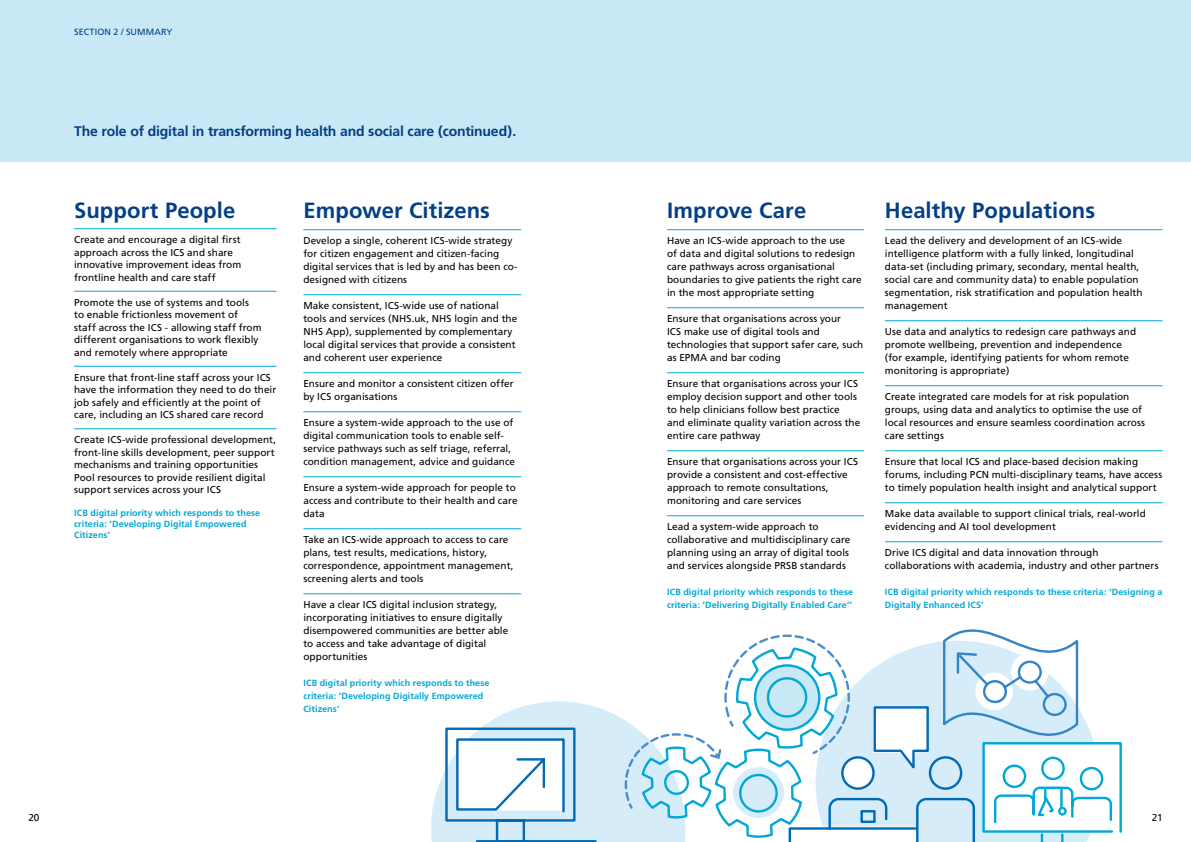
<style>
.page{position:relative;width:1191px;height:842px;background:#fff}
.page>*{position:absolute;margin:0;border:0;box-sizing:border-box;transform-origin:0 0}
.t1{font:700 22px "Frutiger";letter-spacing:.005em;color:#033f84}
.t2{font:700 14px "Frutiger";letter-spacing:-.015em;color:#033f84}
.t3{font:10px/13px "Frutiger";letter-spacing:.005em;color:#000}
.t4{font:700 9px/13px "Frutiger";letter-spacing:.01em;color:#00a8d7}
.t5{font:9px "Frutiger";letter-spacing:.015em;color:#033f84}
</style>
<div class="page">
<div style="left:0;top:0;width:1191px;height:162px;background:#c8e8f6"></div>
<hr style="left:303px;top:229px;width:218px;height:1px;background:#00a8d7">
<hr style="left:303px;top:294px;width:218px;height:1px;background:#00a8d7">
<hr style="left:303px;top:372px;width:218px;height:1px;background:#00a8d7">
<hr style="left:303px;top:411px;width:218px;height:1px;background:#00a8d7">
<hr style="left:303px;top:476px;width:218px;height:1px;background:#00a8d7">
<hr style="left:303px;top:528px;width:218px;height:1px;background:#00a8d7">
<hr style="left:303px;top:593px;width:218px;height:1px;background:#00a8d7">
<hr style="left:667px;top:229px;width:197px;height:1px;background:#00a8d7">
<hr style="left:667px;top:307px;width:197px;height:1px;background:#00a8d7">
<hr style="left:667px;top:372px;width:197px;height:1px;background:#00a8d7">
<hr style="left:667px;top:450px;width:197px;height:1px;background:#00a8d7">
<hr style="left:667px;top:515px;width:197px;height:1px;background:#00a8d7">
<hr style="left:885px;top:229px;width:277px;height:1px;background:#00a8d7">
<hr style="left:885px;top:320px;width:277px;height:1px;background:#00a8d7">
<hr style="left:885px;top:385px;width:277px;height:1px;background:#00a8d7">
<hr style="left:885px;top:450px;width:277px;height:1px;background:#00a8d7">
<hr style="left:885px;top:502px;width:277px;height:1px;background:#00a8d7">
<hr style="left:885px;top:541px;width:277px;height:1px;background:#00a8d7">
<svg style="left:431px;top:629px;width:691px;height:213px"></svg>
<div style="left:860px;top:810px;width:15px;height:13px;border:2px solid #006ab4"></div>
<hr style="left:74px;top:228px;width:202px;height:1px;background:#00a8d7">
<hr style="left:74px;top:291px;width:202px;height:1px;background:#00a8d7">
<hr style="left:74px;top:366px;width:202px;height:1px;background:#00a8d7">
<hr style="left:74px;top:428px;width:202px;height:1px;background:#00a8d7">
<p class="t5" style="left:74px;top:28px;width:100px">SECTION 2 / SUMMARY</p>
<h2 class="t2" style="left:74px;top:125px;width:444px">The role of digital in transforming health and social care (continued).</h2>
<h1 class="t1" style="left:74px;top:202px;width:163px">Support People</h1>
<p class="t3" style="left:74px;top:234px;width:169px;line-height:12.5px">Create and encourage a digital first approach across the ICS and share innovative improvement ideas from frontline health and care staff</p>
<p class="t3" style="left:74px;top:297px;width:189px;line-height:12.5px">Promote the use of systems and tools<br>to enable frictionless movement of staff across the ICS - allowing staff from different organisations to work flexibly and remotely where appropriate</p>
<p class="t3" style="left:74px;top:372px;width:204px;line-height:12.5px">Ensure that front-line staff across your ICS have the information they need to do their job safely and efficiently at the point of care, including an ICS shared care record</p>
<p class="t3" style="left:74px;top:434px;width:203px;line-height:12.5px">Create ICS-wide professional development, front-line skills development, peer support mechanisms and training opportunities Pool resources to provide resilient digital support services across your ICS</p>
<p class="t4" style="left:74px;top:508px;width:188px;line-height:10.8px">ICB digital priority which responds to these criteria: ‘Developing Digital Empowered<br>Citizens’</p>
<h1 class="t1" style="left:303px;top:202px;width:188px">Empower Citizens</h1>
<p class="t3" style="left:303px;top:235px;width:216px">Develop a single, coherent ICS-wide strategy for citizen engagement and citizen-facing digital services that is led by and has been co&shy;designed with citizens</p>
<p class="t3" style="left:303px;top:300px;width:215px">Make consistent, ICS-wide use of national tools and services (NHS.uk, NHS login and the NHS App), supplemented by complementary local digital services that provide a consistent and coherent user experience</p>
<p class="t3" style="left:303px;top:378px;width:212px">Ensure and monitor a consistent citizen offer by ICS organisations</p>
<p class="t3" style="left:303px;top:417px;width:213px">Ensure a system-wide approach to the use of digital communication tools to enable self&shy;service pathways such as self triage, referral, condition management, advice and guidance</p>
<p class="t3" style="left:303px;top:482px;width:216px">Ensure a system-wide approach for people to access and contribute to their health and care data</p>
<p class="t3" style="left:303px;top:534px;width:212px">Take an ICS-wide approach to access to care plans, test results, medications, history, correspondence, appointment management, screening alerts and tools</p>
<p class="t3" style="left:303px;top:599px;width:206px">Have a clear ICS digital inclusion strategy, incorporating initiatives to ensure digitally disempowered communities are better able to access and take advantage of digital opportunities</p>
<p class="t4" style="left:303px;top:677px;width:188px">ICB digital priority which responds to these criteria: ‘Developing Digitally Empowered<br>Citizens’</p>
<h1 class="t1" style="left:667px;top:202px;width:141px">Improve Care</h1>
<p class="t3" style="left:667px;top:235px;width:196px">Have an ICS-wide approach to the use<br>of data and digital solutions to redesign care pathways across organisational boundaries to give patients the right care in the most appropriate setting</p>
<p class="t3" style="left:667px;top:313px;width:198px">Ensure that organisations across your<br>ICS make use of digital tools and technologies that support safer care, such as EPMA and bar coding</p>
<p class="t3" style="left:667px;top:378px;width:195px">Ensure that organisations across your ICS employ decision support and other tools to help clinicians follow best practice<br>and eliminate quality variation across the entire care pathway</p>
<p class="t3" style="left:667px;top:456px;width:192px">Ensure that organisations across your ICS provide a consistent and cost-effective approach to remote consultations, monitoring and care services</p>
<p class="t3" style="left:667px;top:521px;width:185px">Lead a system-wide approach to collaborative and multidisciplinary care planning using an array of digital tools and services alongside PRSB standards</p>
<p class="t4" style="left:667px;top:586px;width:188px">ICB digital priority which responds to these criteria: ‘Delivering Digitally Enabled Care’’</p>
<h1 class="t1" style="left:885px;top:202px;width:212px">Healthy Populations</h1>
<p class="t3" style="left:885px;top:235px;width:259px">Lead the delivery and development of an ICS-wide intelligence platform with a fully linked, longitudinal data-set (including primary, secondary, mental health, social care and community data) to enable population segmentation, risk stratification and population health management</p>
<p class="t3" style="left:885px;top:326px;width:253px">Use data and analytics to redesign care pathways and promote wellbeing, prevention and independence (for example, identifying patients for whom remote monitoring is appropriate)</p>
<p class="t3" style="left:885px;top:391px;width:261px">Create integrated care models for at risk population groups, using data and analytics to optimise the use of local resources and ensure seamless coordination across care settings</p>
<p class="t3" style="left:885px;top:456px;width:279px">Ensure that local ICS and place-based decision making forums, including PCN multi-disciplinary teams, have access to timely population health insight and analytical support</p>
<p class="t3" style="left:885px;top:508px;width:262px">Make data available to support clinical trials, real-world evidencing and AI tool development</p>
<p class="t3" style="left:885px;top:547px;width:275px">Drive ICS digital and data innovation through collaborations with academia, industry and other partners</p>
<p class="t4" style="left:885px;top:586px;width:279px">ICB digital priority which responds to these criteria: ‘Designing a<br>Digitally Enhanced ICS’</p>
<p class="t3" style="left:28px;top:812px;width:13px">20</p>
<p class="t3" style="left:1151px;top:812px;width:12px">21</p>
</div>
